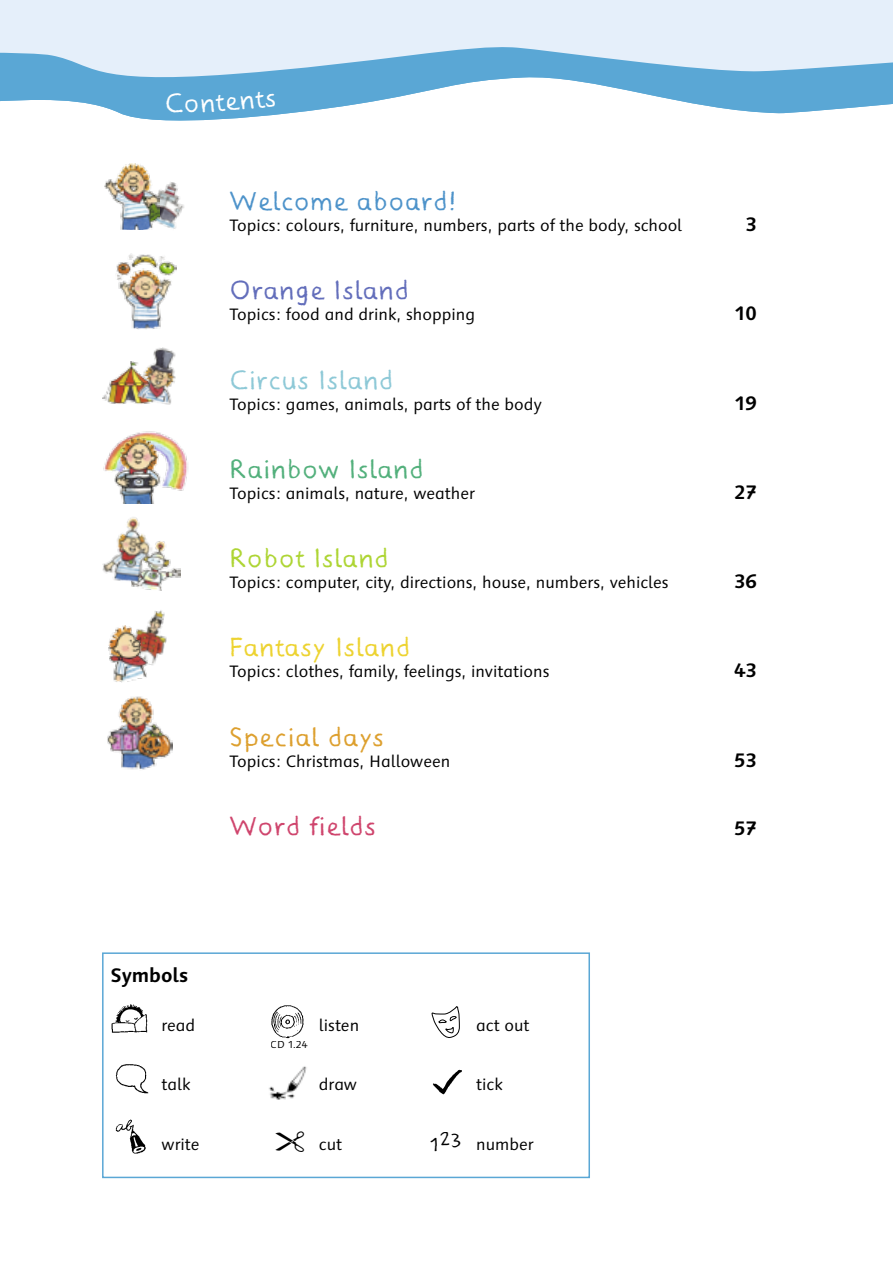
<style>
.page{position:relative;width:893px;height:1263px;background:#fff}
.page>*{position:absolute;margin:0;border:0;box-sizing:border-box;transform-origin:0 0}
._01_0_Kapitelhead{font:27px "Gill 98 CV Pilli";letter-spacing:.05em;color:#4e93ca}
._01_0_Kapitelhead-2{font:27px "Gill 98 CV Pilli";letter-spacing:.05em;color:#53b07c}
._01_0_Kapitelhead-3{font:27px "Gill 98 CV Pilli";letter-spacing:.05em;color:#edd331}
._01_0_Kapitelhead-4{font:27px "Gill 98 CV Pilli";letter-spacing:.05em;color:#636ebb}
._01_0_Kapitelhead-5{font:27px "Gill 98 CV Pilli";letter-spacing:.05em;color:#8ec9d7}
._01_0_Kapitelhead-6{font:27px "Gill 98 CV Pilli";letter-spacing:.05em;color:#aed534}
._01_0_Kapitelhead-7{font:27px "Gill 98 CV Pilli";letter-spacing:.05em;color:#dda02f}
._01_0_Kapitelhead-8{font:27px "Gill 98 CV Pilli";letter-spacing:.05em;color:#cf456d}
._01_0_Kapitelhead-9{font:27px "Gill 98 CV Pilli";color:#fff}
._60_0_Inhalt_Seitenz{font:700 19.5px "Syntax Schul CV";color:#000}
._11_0_Fließtext{font:700 19.5px "Syntax Schul CV";color:#000}
._61_0_Fließtext_Inha{font:16.5px "Syntax Schul CV";color:#000}
._62_0_Fließtext_Symb{font:16.5px "Syntax Schul CV";color:#000}
.t1{font:10.2px "Syntax Schul CV";color:#000}
.s1{font-family:"Gill 98 CV Pilli";font-size:19.2px}
</style>
<div class="page">
<div style="left:102px;top:952px;width:488px;height:226px;background:#fff;border:2px solid #5aa7d5"></div>
<img style="left:107px;top:696px;width:66px;height:74px">
<img style="left:131px;top:541px;width:50px;height:49px">
<img style="left:102px;top:517px;width:52px;height:67px">
<img style="left:137px;top:182px;width:47px;height:48px">
<img style="left:104px;top:163px;width:55px;height:66px">
<img style="left:116px;top:253px;width:61px;height:76px">
<img style="left:102px;top:361px;width:34px;height:43px">
<img style="left:136px;top:347px;width:40px;height:58px">
<img style="left:148px;top:610px;width:19px;height:55px">
<img style="left:109px;top:625px;width:39px;height:58px">
<img style="left:111px;top:1004px;width:37px;height:29px">
<img style="left:271px;top:1005px;width:33px;height:34px">
<svg style="left:431px;top:1006px;width:29px;height:32px"></svg>
<img style="left:115px;top:1064px;width:34px;height:30px">
<img style="left:269px;top:1066px;width:38px;height:34px">
<img style="left:433px;top:1069px;width:29px;height:26px">
<img style="left:115px;top:1119px;width:31px;height:35px">
<img style="left:104px;top:431px;width:84px;height:60px">
<img style="left:115px;top:435px;width:47px;height:69px">
<div style="left:0;top:0;width:893px;height:44px;background:#e5effa"></div>
<svg style="left:0;top:44px;width:893px;height:77px"></svg>
<div style="left:185px;top:91px;width:90px;height:22px;background:#5aa7d5"></div>
<p class="_01_0_Kapitelhead-9" style="left:165px;top:87px;width:20px">C</p>
<p class="_01_0_Kapitelhead" style="left:230px;top:185px;width:227px">Welcome aboard!</p>
<p class="_61_0_Fließtext_Inha" style="left:230px;top:216px;width:454px">Topics: colours, furniture, numbers, parts of the body, school</p>
<p class="_60_0_Inhalt_Seitenz" style="left:746px;top:212px;width:13px">3</p>
<p class="_01_0_Kapitelhead-4" style="left:230px;top:274px;width:181px">Orange Island</p>
<p class="_61_0_Fließtext_Inha" style="left:230px;top:305px;width:247px">Topics: food and drink, shopping</p>
<p class="_60_0_Inhalt_Seitenz" style="left:734px;top:301px;width:24px">10</p>
<p class="_01_0_Kapitelhead-5" style="left:230px;top:364px;width:165px">Circus Island</p>
<p class="_61_0_Fließtext_Inha" style="left:230px;top:394px;width:314px">Topics: games, animals, parts of the body</p>
<p class="_60_0_Inhalt_Seitenz" style="left:734px;top:391px;width:24px">19</p>
<p class="_01_0_Kapitelhead-2" style="left:230px;top:453px;width:195px">Rainbow Island</p>
<p class="_61_0_Fließtext_Inha" style="left:230px;top:483px;width:247px">Topics: animals, nature, weather</p>
<p class="_60_0_Inhalt_Seitenz" style="left:734px;top:480px;width:24px">27</p>
<p class="_01_0_Kapitelhead-6" style="left:230px;top:542px;width:160px">Robot Island</p>
<p class="_61_0_Fließtext_Inha" style="left:230px;top:573px;width:441px">Topics: computer, city, directions, house, numbers, vehicles</p>
<p class="_60_0_Inhalt_Seitenz" style="left:734px;top:569px;width:24px">36</p>
<p class="_01_0_Kapitelhead-3" style="left:230px;top:631px;width:182px">Fantasy Island</p>
<p class="_61_0_Fließtext_Inha" style="left:230px;top:662px;width:321px">Topics: clothes, family, feelings, invitations</p>
<p class="_60_0_Inhalt_Seitenz" style="left:734px;top:658px;width:24px">43</p>
<p class="_01_0_Kapitelhead-7" style="left:230px;top:721px;width:156px">Special days</p>
<p class="_61_0_Fließtext_Inha" style="left:230px;top:751px;width:222px">Topics: Christmas, Halloween</p>
<p class="_60_0_Inhalt_Seitenz" style="left:734px;top:748px;width:24px">53</p>
<p class="_01_0_Kapitelhead-8" style="left:230px;top:810px;width:148px">Word fields</p>
<p class="_60_0_Inhalt_Seitenz" style="left:734px;top:816px;width:24px">57</p>
<p class="_11_0_Fließtext" style="left:111px;top:963px;width:79px">Symbols</p>
<p class="_62_0_Fließtext_Symb" style="left:162px;top:1015px;width:35px">read</p>
<p class="t1" style="left:271px;top:1039px;width:38px">CD 1.24</p>
<p class="_62_0_Fließtext_Symb" style="left:319px;top:1015px;width:42px">listen</p>
<p class="_62_0_Fließtext_Symb" style="left:476px;top:1015px;width:55px">act out</p>
<p class="_62_0_Fließtext_Symb" style="left:162px;top:1075px;width:31px">talk</p>
<p class="_62_0_Fließtext_Symb" style="left:319px;top:1075px;width:40px">draw</p>
<p class="_62_0_Fließtext_Symb" style="left:476px;top:1075px;width:28px">tick</p>
<p class="_62_0_Fließtext_Symb" style="left:162px;top:1134px;width:40px">write</p>
<p class="_62_0_Fließtext_Symb" style="left:319px;top:1134px;width:25px">cut</p>
<p class="_62_0_Fließtext_Symb" style="left:431px;top:1134px;width:104px"><span class="s1">1</span><sup>23</sup> number</p>
</div>
